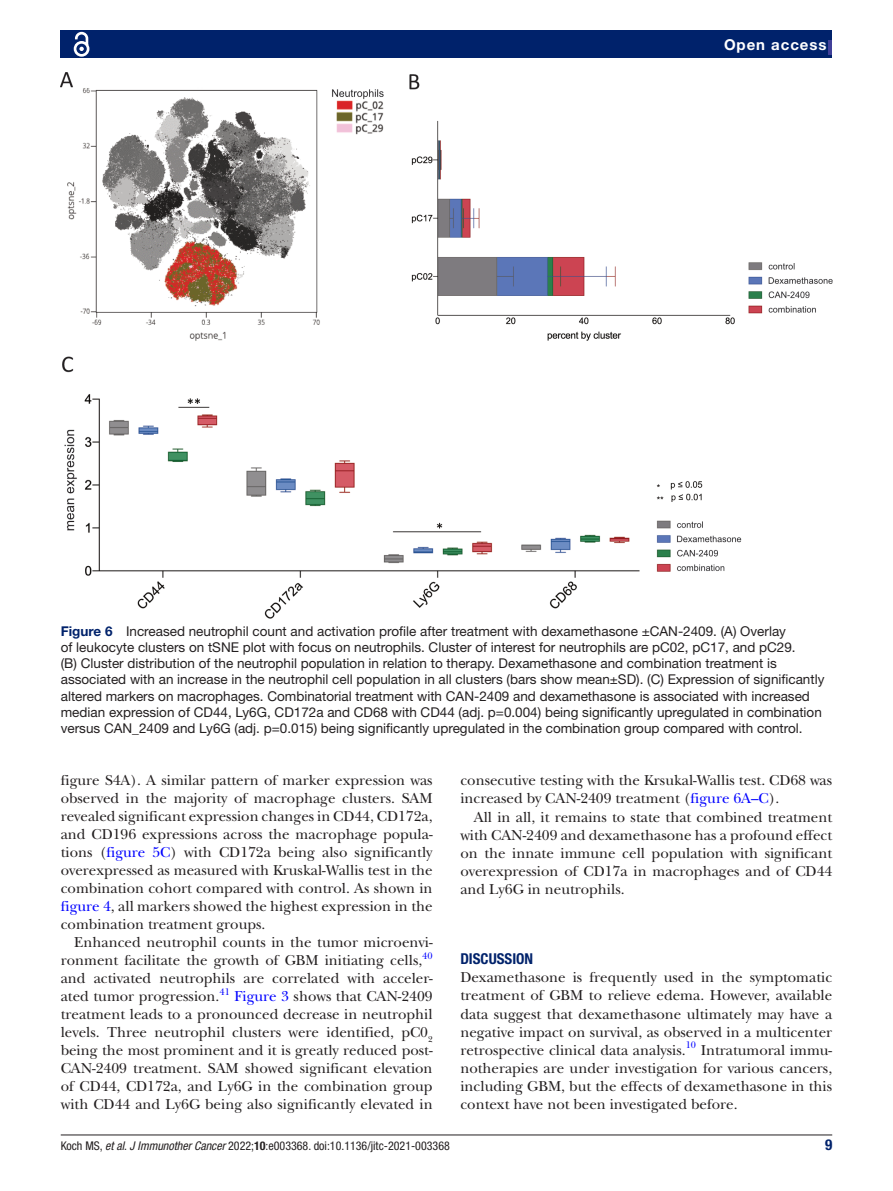
<style>
.page{position:relative;width:893px;height:1191px;background:#fff}
.page>*{position:absolute;margin:0;border:0;box-sizing:border-box;transform-origin:0 0}
.t1{font:15px/18px "New Baskerville";color:#231f20;text-align:justify}
.t2{font:700 condensed 15px "Helvetica Neue LT Std";color:#00226b}
.t3{font:700 15px "Helvetica Neue LT Std";letter-spacing:.065em;color:#fff}
.t4{font:13.5px/16.2px "Helvetica Neue LT Std";color:#231f20}
.t5{font:condensed 12px "Helvetica Neue LT Std";color:#231f20}
.t6{font:9.9px "New Baskerville";color:#00f}
.s1{font-weight:700;color:#00226b}
.s2{color:#00f}
.s3{font-style:italic}
.s4{font-weight:700}
</style>
<div class="page">
<hr style="left:61px;top:1134px;width:771px;height:1px;background:#231f20">
<div style="left:61px;top:31px;width:771px;height:27px;background:#00226b"></div>
<hr style="left:828px;top:40px;width:4px;height:15px;background:#414099">
<svg style="left:73px;top:31px;width:17px;height:26px"></svg>
<img style="left:61px;top:73px;width:771px;height:545px">
<p class="t3" style="left:724px;top:35px;width:104px">Open access</p>
<p class="t4" style="left:61px;top:622px;width:765px"><span class="s1">Figure 6</span> Increased neutrophil count and activation profile after treatment with dexamethasone ±CAN-2409. (A) Overlay<br>of leukocyte clusters on tSNE plot with focus on neutrophils. Cluster of interest for neutrophils are pC02, pC17, and pC29.<br>(B) Cluster distribution of the neutrophil population in relation to therapy. Dexamethasone and combination treatment is associated with an increase in the neutrophil cell population in all clusters (bars show mean±SD). (C) Expression of significantly altered markers on macrophages. Combinatorial treatment with CAN-2409 and dexamethasone is associated with increased median expression of CD44, Ly6G, CD172a and CD68 with CD44 (adj. p=0.004) being significantly upregulated in combination versus CAN_2409 and Ly6G (adj. p=0.015) being significantly upregulated in the combination group compared with control.</p>
<p class="t1" style="left:61px;top:771px;width:373px">figure S4A). A similar pattern of marker expression was observed in the majority of macrophage clusters. SAM revealed significant expression changes in CD44, CD172a, and CD196 expressions across the macrophage popula&shy;tions (<span class="s2">figure 5C</span>) with CD172a being also significantly overexpressed as measured with Kruskal-Wallis test in the combination cohort compared with control. As shown in <span class="s2">figure 4</span>, all markers showed the highest expression in the combination treatment groups.</p>
<p class="t1" style="left:61px;top:933px;width:373px;text-indent:14px">Enhanced neutrophil counts in the tumor microenvi&shy;ronment facilitate the growth of GBM initiating cells,</p>
<p class="t6" style="left:422px;top:949px;width:12px">40</p>
<p class="t1" style="left:61px;top:969px;width:373px">and activated neutrophils are correlated with acceler&shy;ated tumor progression.</p>
<p class="t6" style="left:220px;top:985px;width:12px">41</p>
<p class="t1" style="left:61px;top:987px;width:373px;text-indent:174px"><span class="s2">Figure 3</span> shows that CAN-2409 treatment leads to a pronounced decrease in neutrophil levels. Three neutrophil clusters were identified, pC0<sub>2 </sub>being the most prominent and it is greatly reduced post-CAN-2409 treatment. SAM showed significant elevation of CD44, CD172a, and Ly6G in the combination group with CD44 and Ly6G being also significantly elevated in</p>
<p class="t1" style="left:460px;top:771px;width:373px">consecutive testing with the Krsukal-Wallis test. CD68 was increased by CAN-2409 treatment (<span class="s2">figure 6A–C</span>).</p>
<p class="t1" style="left:460px;top:807px;width:373px;text-indent:14px">All in all, it remains to state that combined treatment with CAN-2409 and dexamethasone has a profound effect on the innate immune cell population with significant overexpression of CD17a in macrophages and of CD44 and Ly6G in neutrophils.</p>
<p class="t2" style="left:460px;top:949px;width:74px">DISCUSSION</p>
<p class="t1" style="left:460px;top:968px;width:373px">Dexamethasone is frequently used in the symptomatic treatment of GBM to relieve edema. However, available data suggest that dexamethasone ultimately may have a negative impact on survival, as observed in a multicenter retrospective clinical data analysis.<sup>10</sup> Intratumoral immu&shy;notherapies are under investigation for various cancers, including GBM, but the effects of dexamethasone in this context have not been investigated before.</p>
<p class="t5" style="left:61px;top:1138px;width:391px">Koch MS, <span class="s3">et al</span>. <span class="s3">J Immunother Cancer</span> 2022;<span class="s4">10</span>:e003368. doi:10.1136/jitc-2021-003368</p>
<p class="t2" style="left:825px;top:1135px;width:9px">9</p>
</div>
